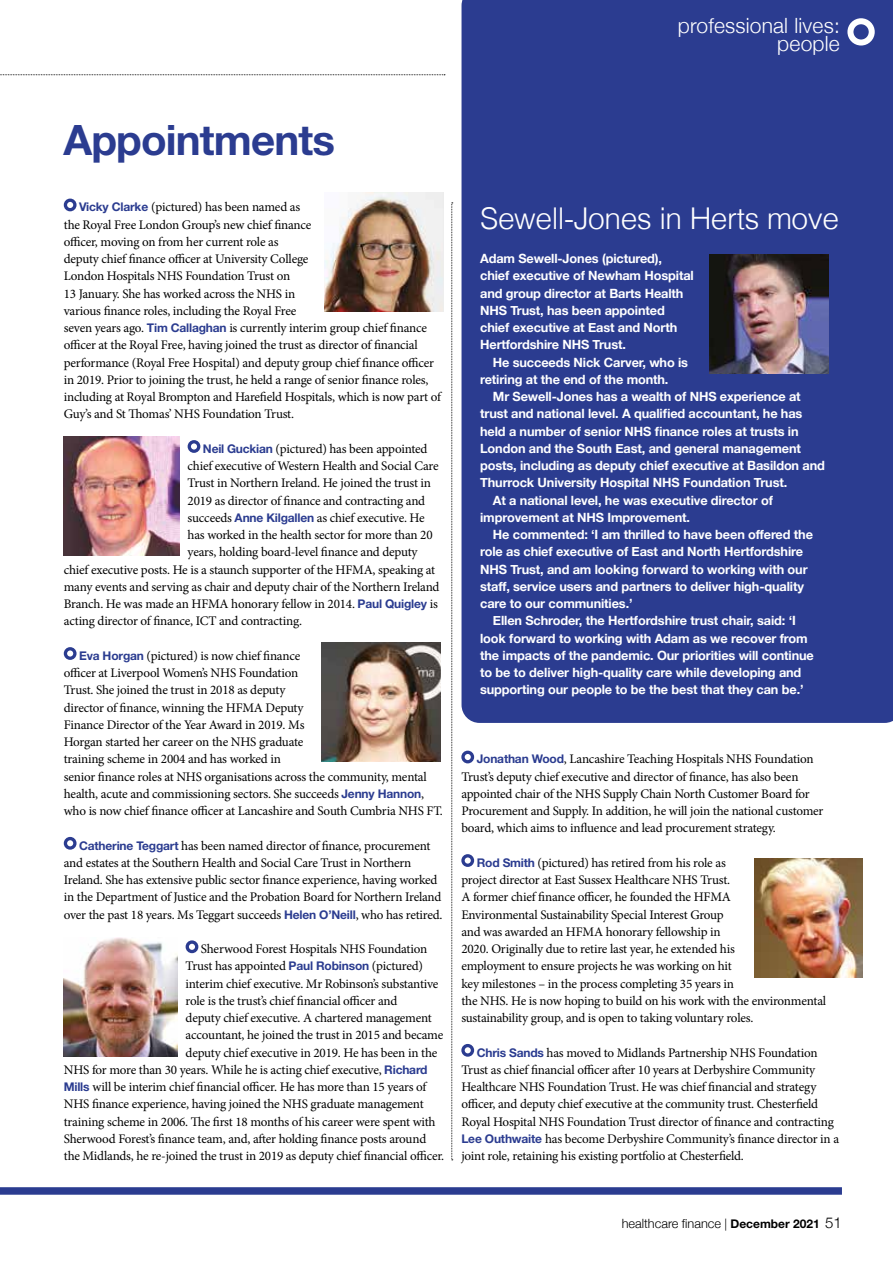
<style>
.page{position:relative;width:893px;height:1263px;background:#fff}
.page>*{position:absolute;margin:0;border:0;box-sizing:border-box;transform-origin:0 0}
.t1{font:700 42px "Helvetica Neue LT Pro";letter-spacing:-.02em;color:#2b3c90}
.t2{font:300 30px "Helvetica";letter-spacing:-.015em;color:#fff}
.t3{font:300 21px/18px "Helvetica Neue";letter-spacing:.01em;color:#fff;text-align:right}
.t4{font:13.2px/17.2px "Minion Pro";letter-spacing:-.02em;color:#000}
.t5{font:700 12.75px/17.2px "Helvetica Neue";letter-spacing:-.01em;color:#fff}
.t6{font:300 12.75px "Helvetica Neue";color:#000}
.s1{font-family:"Helvetica Neue LT Pro";font-weight:700;font-size:12px;color:#2b3c90}
.s2{font-size:12px}
.s3{font-family:"Helvetica Neue LT Pro";font-weight:700;font-size:12px}
.s4{font-size:15px}
</style>
<div class="page">
<svg style="left:0;top:74px;width:445px;height:1px"></svg>
<div style="left:64px;top:199px;width:13px;height:12px;border:3px solid #2b3c90;border-radius:50%"></div>
<div style="left:188px;top:440px;width:12px;height:13px;border:3px solid #2b3c90;border-radius:50%"></div>
<div style="left:64px;top:647px;width:13px;height:13px;border:3px solid #2b3c90;border-radius:50%"></div>
<div style="left:64px;top:837px;width:13px;height:13px;border:3px solid #2b3c90;border-radius:50%"></div>
<div style="left:186px;top:940px;width:12px;height:13px;border:3px solid #2b3c90;border-radius:50%"></div>
<div style="left:461px;top:751px;width:13px;height:12px;border:3px solid #2b3c90;border-radius:50%"></div>
<div style="left:461px;top:854px;width:13px;height:13px;border:3px solid #2b3c90;border-radius:50%"></div>
<div style="left:461px;top:1044px;width:13px;height:13px;border:3px solid #2b3c90;border-radius:50%"></div>
<img style="left:64px;top:437px;width:115px;height:119px">
<div style="left:0;top:1187px;width:842px;height:8px;background:#2b3c90"></div>
<svg style="left:451px;top:203px;width:2px;height:957px;background:#c4c4c4"></svg>
<img style="left:64px;top:937px;width:113px;height:119px">
<div style="left:461px;top:0;width:432px;height:723px;background:#2b3c90"></div>
<img style="left:324px;top:193px;width:119px;height:119px">
<div style="left:847px;top:18px;width:28px;height:28px;border:6px solid #fff;border-radius:50%"></div>
<img style="left:709px;top:254px;width:119px;height:119px">
<img style="left:322px;top:642px;width:119px;height:119px">
<img style="left:754px;top:858px;width:108px;height:120px">
<h3 class="t3" style="left:678px;top:15px;width:164px">professional lives: people</h3>
<h1 class="t1" style="left:63px;top:114px;width:273px">Appointments</h1>
<p class="t4" style="left:64px;top:199px;width:379px;text-indent:15px"><span class="s1">Vicky Clarke</span> (pictured) has been named as<br>the Royal Free London Group’s new chief finance<br>officer, moving on from her current role as<br>deputy chief finance officer at University College<br>London Hospitals NHS Foundation Trust on<br>13 January. She has worked across the NHS in<br>various finance roles, including the Royal Free<br>seven years ago. <span class="s1">Tim Callaghan</span> is currently interim group chief finance officer at the Royal Free, having joined the trust as director of financial performance (Royal Free Hospital) and deputy group chief finance officer in 2019. Prior to joining the trust, he held a range of senior finance roles, including at Royal Brompton and Harefield Hospitals, which is now part of Guy’s and St Thomas’ NHS Foundation Trust.</p>
<p class="t4" style="left:203px;top:440px;width:226px"><span class="s1">Neil Guckian</span> (pictured) has been appointed</p>
<p class="t4" style="left:188px;top:457px;width:252px">chief executive of Western Health and Social Care</p>
<p class="t4" style="left:188px;top:475px;width:245px">Trust in Northern Ireland. He joined the trust in</p>
<p class="t4" style="left:188px;top:492px;width:239px">2019 as director of finance and contracting and</p>
<p class="t4" style="left:188px;top:509px;width:239px">succeeds <span class="s1">Anne Kilgallen</span> as chief executive. He</p>
<p class="t4" style="left:188px;top:526px;width:246px">has worked in the health sector for more than 20</p>
<p class="t4" style="left:188px;top:544px;width:231px">years, holding board-level finance and deputy</p>
<p class="t4" style="left:64px;top:561px;width:373px">chief executive posts. He is a staunch supporter of the HFMA, speaking at</p>
<p class="t4" style="left:64px;top:578px;width:377px">many events and serving as chair and deputy chair of the Northern Ireland</p>
<p class="t4" style="left:64px;top:595px;width:376px">Branch. He was made an HFMA honorary fellow in 2014. <span class="s1">Paul Quigley</span> is</p>
<p class="t4" style="left:64px;top:613px;width:240px">acting director of finance, ICT and contracting.</p>
<p class="t4" style="left:64px;top:647px;width:381px;text-indent:15px"><span class="s1">Eva Horgan</span> (pictured) is now chief finance<br>officer at Liverpool Women’s NHS Foundation<br>Trust. She joined the trust in 2018 as deputy<br>director of finance, winning the HFMA Deputy<br>Finance Director of the Year Award in 2019. Ms<br>Horgan started her career on the NHS graduate<br>training scheme in 2004 and has worked in<br>senior finance roles at NHS organisations across the community, mental health, acute and commissioning sectors. She succeeds <span class="s1">Jenny Hannon</span>, who is now chief finance officer at Lancashire and South Cumbria NHS FT.</p>
<p class="t4" style="left:64px;top:837px;width:380px;text-indent:15px"><span class="s1">Catherine Teggart</span> has been named director of finance, procurement and estates at the Southern Health and Social Care Trust in Northern Ireland. She has extensive public sector finance experience, having worked in the Department of Justice and the Probation Board for Northern Ireland over the past 18 years. Ms Teggart succeeds <span class="s1">Helen O’Neill</span>, who has retired.</p>
<p class="t4" style="left:201px;top:940px;width:228px">Sherwood Forest Hospitals NHS Foundation</p>
<p class="t4" style="left:186px;top:958px;width:239px">Trust has appointed <span class="s1">Paul Robinson</span> (pictured)</p>
<p class="t4" style="left:186px;top:975px;width:254px">interim chief executive. Mr Robinson’s substantive</p>
<p class="t4" style="left:186px;top:992px;width:213px">role is the trust’s chief financial officer and</p>
<p class="t4" style="left:186px;top:1009px;width:248px">deputy chief executive. A chartered management</p>
<p class="t4" style="left:186px;top:1027px;width:259px">accountant, he joined the trust in 2015 and became</p>
<p class="t4" style="left:186px;top:1044px;width:253px">deputy chief executive in 2019. He has been in the</p>
<p class="t4" style="left:64px;top:1061px;width:365px">NHS for more than 30 years. While he is acting chief executive, <span class="s1">Richard</span></p>
<p class="t4" style="left:64px;top:1078px;width:364px"><span class="s1">Mills</span> will be interim chief financial officer. He has more than 15 years of</p>
<p class="t4" style="left:64px;top:1096px;width:361px">NHS finance experience, having joined the NHS graduate management</p>
<p class="t4" style="left:64px;top:1113px;width:373px">training scheme in 2006. The first 18 months of his career were spent with</p>
<p class="t4" style="left:64px;top:1130px;width:364px">Sherwood Forest’s finance team, and, after holding finance posts around</p>
<p class="t4" style="left:64px;top:1147px;width:382px">the Midlands, he re-joined the trust in 2019 as deputy chief financial officer.</p>
<h2 class="t2" style="left:480px;top:192px;width:360px">Sewell-Jones in Herts move</h2>
<p class="t5" style="left:480px;top:250px;width:215px">Adam Sewell-Jones (pictured), chief executive of Newham Hospital and group director at Barts Health<br>NHS Trust, has been appointed chief executive at East and North<br>Hertfordshire NHS Trust.</p>
<p class="t5" style="left:480px;top:354px;width:209px;text-indent:13px">He succeeds Nick Carver, who is retiring at the end of the month.</p>
<p class="t5" style="left:493px;top:388px;width:309px">Mr Sewell-Jones has a wealth of NHS experience at</p>
<p class="t5" style="left:480px;top:405px;width:324px">trust and national level. A qualified accountant, he has</p>
<p class="t5" style="left:480px;top:423px;width:320px">held a number of senior NHS finance roles at trusts in</p>
<p class="t5" style="left:480px;top:440px;width:322px">London and the South East, and general management</p>
<p class="t5" style="left:480px;top:457px;width:346px">posts, including as deputy chief executive at Basildon and</p>
<p class="t5" style="left:480px;top:474px;width:309px">Thurrock University Hospital NHS Foundation Trust.</p>
<p class="t5" style="left:493px;top:492px;width:282px">At a national level, he was executive director of</p>
<p class="t5" style="left:480px;top:509px;width:211px">improvement at NHS Improvement.</p>
<p class="t5" style="left:493px;top:526px;width:322px">He commented: ‘I am thrilled to have been offered the</p>
<p class="t5" style="left:480px;top:543px;width:324px">role as chief executive of East and North Hertfordshire</p>
<p class="t5" style="left:480px;top:561px;width:329px">NHS Trust, and am looking forward to working with our</p>
<p class="t5" style="left:480px;top:578px;width:325px">staff, service users and partners to deliver high-quality</p>
<p class="t5" style="left:480px;top:595px;width:154px">care to our communities.’</p>
<p class="t5" style="left:493px;top:612px;width:304px">Ellen Schroder, the Hertfordshire trust chair, said: ‘I</p>
<p class="t5" style="left:480px;top:630px;width:329px">look forward to working with Adam as we recover from</p>
<p class="t5" style="left:480px;top:647px;width:335px">the impacts of the pandemic. Our priorities will continue</p>
<p class="t5" style="left:480px;top:664px;width:323px">to be to deliver high-quality care while developing and</p>
<p class="t5" style="left:480px;top:681px;width:325px">supporting our people to be the best that they can be.’</p>
<p class="t4" style="left:461px;top:751px;width:364px;text-indent:15px"><span class="s1">Jonathan Wood</span>, Lancashire Teaching Hospitals NHS Foundation Trust’s deputy chief executive and director of finance, has also been appointed chair of the NHS Supply Chain North Customer Board for Procurement and Supply. In addition, he will join the national customer board, which aims to influence and lead procurement strategy.</p>
<p class="t4" style="left:461px;top:854px;width:366px;text-indent:15px"><span class="s1">Rod Smith</span> (pictured) has retired from his role as<br>project director at East Sussex Healthcare NHS Trust.<br>A former chief finance officer, he founded the HFMA<br>Environmental Sustainability Special Interest Group<br>and was awarded an HFMA honorary fellowship in<br>2020. Originally due to retire last year, he extended his<br>employment to ensure projects he was working on hit<br>key milestones – in the process completing 35 years in<br>the NHS. He is now hoping to build on his work with the environmental sustainability group, and is open to taking voluntary roles.</p>
<p class="t4" style="left:461px;top:1044px;width:379px;text-indent:15px"><span class="s1">Chris Sands</span> has moved to Midlands Partnership NHS Foundation Trust as chief financial officer after 10 years at Derbyshire Community Healthcare NHS Foundation Trust. He was chief financial and strategy officer, and deputy chief executive at the community trust. Chesterfield Royal Hospital NHS Foundation Trust director of finance and contracting <span class="s1">Lee Outhwaite</span> has become Derbyshire Community’s finance director in a joint role, retaining his existing portfolio at Chesterfield.</p>
<p class="t6" style="left:622px;top:1213px;width:222px">healthcare finance <span class="s2">|</span> <span class="s3">December 2021</span> <span class="s4">51</span></p>
</div>
